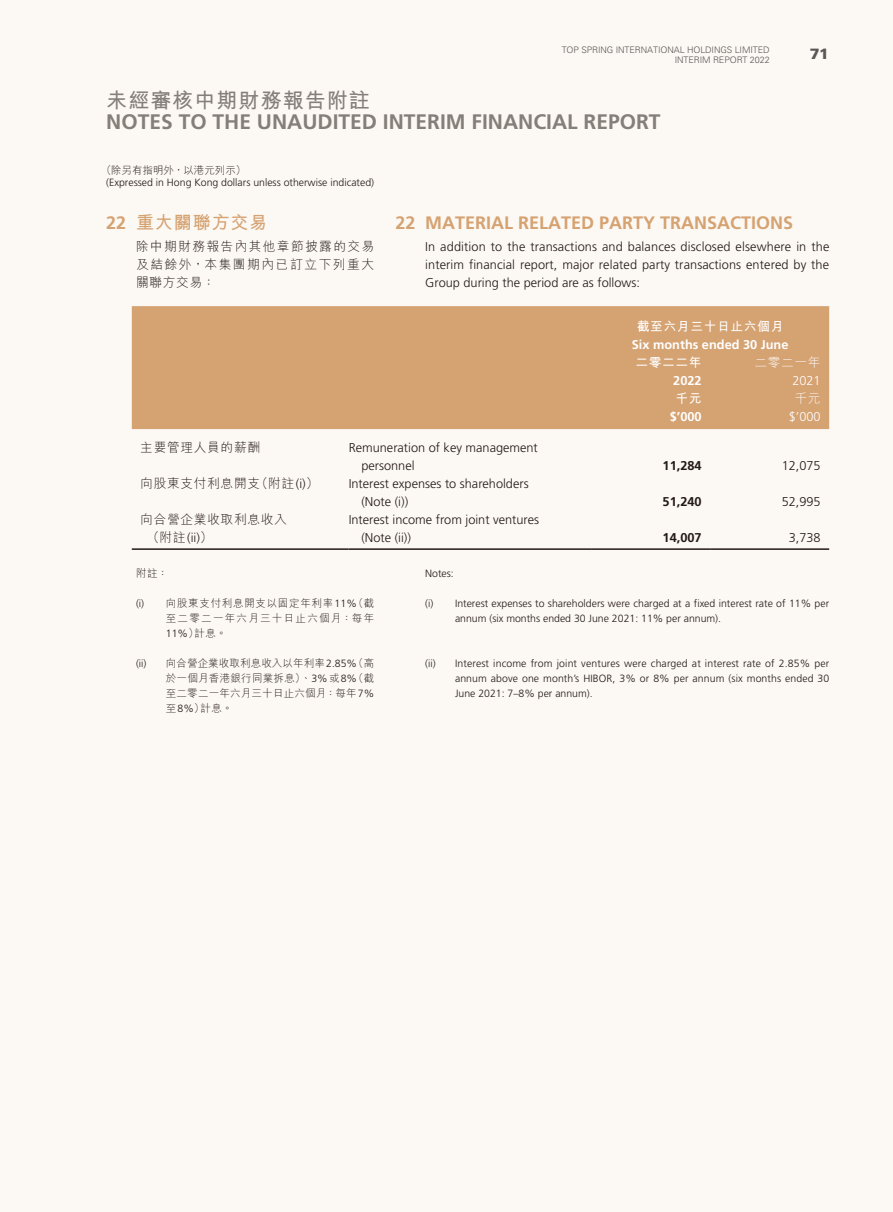
<style>
.page{position:relative;width:893px;height:1212px;background:#fcf8f3}
.page>*{position:absolute;margin:0;border:0;box-sizing:border-box;transform-origin:0 0}
.t1{font:700 21px "Frutiger LT Std";color:#857f7a}
.t2{font:700 21px "M Hei HK";letter-spacing:.05em;color:#857f7a}
.t3{font:700 18px "Frutiger LT Std";color:#d5a272}
.t4{font:700 18px "M Hei HK";letter-spacing:.05em;color:#d5a272}
.t5{font:900 15px "Univers LT Std";color:#595857}
.t6{font:300 12.75px/18px "Frutiger LT Std";color:#231916}
.t7{font:300 12.75px/18px "M Hei HK";letter-spacing:.05em;color:#231916;text-align:justify}
.t8{font:700 12.75px "Frutiger LT Std";color:#fff}
.t9{font:700 12.75px "M Hei HK";letter-spacing:.05em;color:#fff}
.t10{font:700 12.75px "Frutiger LT Std";color:#231916}
.t11{font:300 12.75px "Frutiger LT Std";color:#fff}
.t12{font:300 12.75px "M Hei HK";letter-spacing:.05em;color:#fff}
.t13{font:300 10.5px/15px "Frutiger LT Std";color:#231916}
.t14{font:300 10.5px/15px "M Hei HK";letter-spacing:.025em;color:#231916;text-align:justify}
.t15{font:300 10.5px "M Hei HK";color:#231916}
.t16{font:300 9px/10.8px "Univers LT Std";letter-spacing:-.01em;color:#595857;text-align:right}
.s1{font-family:"Frutiger LT Std"}
</style>
<div class="page">
<div style="left:132px;top:306px;width:697px;height:123px;background:#d5a272"></div>
<hr style="left:132px;top:548px;width:217px;height:2px;background:#231916">
<hr style="left:349px;top:548px;width:242px;height:2px;background:#231916">
<hr style="left:591px;top:548px;width:119px;height:2px;background:#231916">
<hr style="left:710px;top:548px;width:119px;height:2px;background:#231916">
<p class="t16" style="left:562px;top:44px;width:209px">TOP SPRING INTERNATIONAL HOLDINGS LIMITED<br>INTERIM REPORT 2022</p>
<h3 class="t5" style="left:810px;top:44px;width:21px">71</h3>
<h1 class="t2" style="left:106px;top:85px;width:265px">未經審核中期財務報告附註</h1>
<h1 class="t1" style="left:106px;top:109px;width:556px">NOTES TO THE UNAUDITED INTERIM FINANCIAL REPORT</h1>
<p class="t15" style="left:101px;top:164px;width:146px">（除另有指明外，以港元列示）</p>
<p class="t13" style="left:106px;top:175px;width:269px">(Expressed in Hong Kong dollars unless otherwise indicated)</p>
<h2 class="t4" style="left:106px;top:209px;width:163px"><span class="s1">22</span> 重大關聯方交易</h2>
<p class="t7" style="left:136px;top:237px;width:240px">除中期財務報告內其他章節披露的交易及結餘外，本集團期內已訂立下列重大關聯方交易：</p>
<h2 class="t3" style="left:395px;top:212px;width:399px">22 MATERIAL RELATED PARTY TRANSACTIONS</h2>
<p class="t6" style="left:425px;top:237px;width:406px;text-align:justify">In addition to the transactions and balances disclosed elsewhere in the interim financial report, major related party transactions entered by the Group during the period are as follows:</p>
<p class="t9" style="left:637px;top:317px;width:148px">截至六月三十日止六個月</p>
<p class="t8" style="left:632px;top:337px;width:158px">Six months ended 30 June</p>
<p class="t9" style="left:635px;top:353px;width:68px">二零二二年</p>
<p class="t12" style="left:754px;top:356px;width:68px">二零二一年</p>
<p class="t8" style="left:673px;top:373px;width:30px">2022</p>
<p class="t11" style="left:792px;top:373px;width:30px">2021</p>
<p class="t9" style="left:675px;top:389px;width:28px">千元</p>
<p class="t12" style="left:794px;top:392px;width:28px">千元</p>
<p class="t8" style="left:670px;top:409px;width:33px">$’000</p>
<p class="t11" style="left:789px;top:409px;width:33px">$’000</p>
<p class="t7" style="left:140px;top:438px;width:121px">主要管理人員的薪酬</p>
<p class="t6" style="left:361px;top:439px;width:178px;text-indent:-13px">Remuneration of key management personnel</p>
<p class="t7" style="left:140px;top:474px;width:180px">向股東支付利息開支（附註<span class="s1">(i)</span>）</p>
<p class="t6" style="left:361px;top:475px;width:169px;text-indent:-13px">Interest expenses to shareholders (Note (i))</p>
<p class="t7" style="left:147px;top:510px;width:142px;text-indent:-6px">向合營企業收取利息收入（附註<span class="s1">(ii)</span>）</p>
<p class="t6" style="left:361px;top:511px;width:179px;text-indent:-13px">Interest income from joint ventures (Note (ii))</p>
<p class="t10" style="left:663px;top:458px;width:40px">11,284</p>
<p class="t6" style="left:782px;top:457px;width:40px">12,075</p>
<p class="t10" style="left:663px;top:494px;width:40px">51,240</p>
<p class="t6" style="left:782px;top:493px;width:40px">52,995</p>
<p class="t10" style="left:663px;top:530px;width:40px">14,007</p>
<p class="t6" style="left:789px;top:529px;width:33px">3,738</p>
<p class="t14" style="left:136px;top:566px;width:34px">附註：</p>
<p class="t14" style="left:166px;top:596px;width:210px;text-indent:-30px"><span class="s1">(i)</span> 向股東支付利息開支以固定年利率<span class="s1">11%</span>（截至二零二一年六月三十日止六個月：每年<span class="s1">11%</span>）計息。</p>
<p class="t13" style="left:136px;top:656px;width:12px">(ii)</p>
<p class="t14" style="left:166px;top:656px;width:210px">向合營企業收取利息收入以年利率<span class="s1">2.85%</span>（高於一個月香港銀行同業拆息）、<span class="s1">3%</span>或<span class="s1">8%</span>（截至二零二一年六月三十日止六個月：每年<span class="s1">7%</span>至<span class="s1">8%</span>）計息。</p>
<p class="t13" style="left:425px;top:566px;width:30px">Notes:</p>
<p class="t13" style="left:455px;top:596px;width:376px;text-indent:-30px">(i) Interest expenses to shareholders were charged at a fixed interest rate of 11% per annum (six months ended 30 June 2021: 11% per annum).</p>
<p class="t13" style="left:425px;top:656px;width:12px">(ii)</p>
<p class="t13" style="left:455px;top:656px;width:376px;text-align:justify">Interest income from joint ventures were charged at interest rate of 2.85% per annum above one month’s HIBOR, 3% or 8% per annum (six months ended 30<br>June 2021: 7–8% per annum).</p>
</div>
